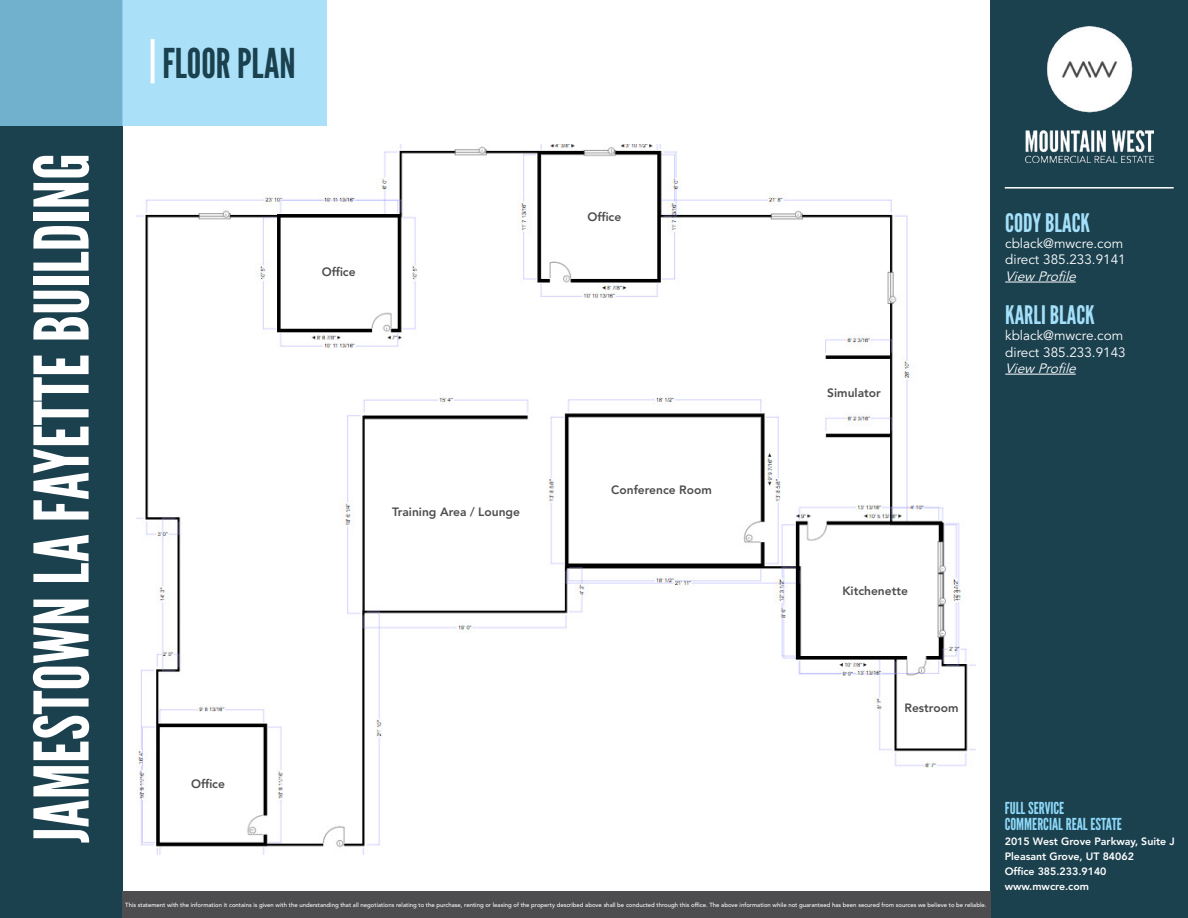
<style>
.page{position:relative;width:1188px;height:918px;background:#fff}
.page>*{position:absolute;margin:0;border:0;box-sizing:border-box;transform-origin:0 0}
.t1{font:75px "League Gothic";color:#fff}
.t2{font:40.95px "League Gothic";color:#1b404e}
.t3{font:25.5px "League Gothic";color:#a4e0f9}
.t4{font:16.5px/16.5px "League Gothic";color:#8ed8f8}
.t5{font:13.5px/16.2px "Avenir LT Std";color:#fff}
.t6{font:italic 13.5px "Avenir LT Std";color:#fff}
.t7{font:800 12px "Avenir LT Std";color:#4d4d4f}
.t8{font:800 10.65px/15px "Avenir LT Std";color:#fff}
.t9{font:500 6px "Avenir LT Std";color:#fff}
.s1{color:#fff}
</style>
<div class="page">
<img style="left:136px;top:144px;width:839px;height:710px">
<div style="left:0;top:0;width:122px;height:918px;background:#1b404e"></div>
<div style="left:0;top:0;width:122px;height:125px;background:#71b1cd"></div>
<div style="left:990px;top:0;width:198px;height:918px;background:#1b404e"></div>
<img style="left:1025px;top:27px;width:128px;height:135px">
<hr style="left:1005px;top:187px;width:169px;height:2px;background:#fff">
<div style="left:122px;top:891px;width:868px;height:27px;background:#4d4d4f"></div>
<hr style="left:1005px;top:282px;width:71px;height:1px;background:#fff">
<hr style="left:1005px;top:374px;width:71px;height:1px;background:#fff">
<div style="left:122px;top:0;width:204px;height:125px;background:#aae1f9"></div>
<h1 class="t1" style="left:17px;top:843px;width:692px;rotate:-90deg">JAMESTOWN LA FAYETTE BUILDING</h1>
<h2 class="t2" style="left:149px;top:39px;width:148px"><span class="s1">|</span> FLOOR PLAN</h2>
<h3 class="t7" style="left:322px;top:264px;width:35px">Office</h3>
<h3 class="t7" style="left:588px;top:209px;width:35px">Office</h3>
<h3 class="t7" style="left:392px;top:504px;width:130px">Training Area / Lounge</h3>
<h3 class="t7" style="left:611px;top:483px;width:102px">Conference Room</h3>
<h3 class="t7" style="left:827px;top:386px;width:55px">Simulator</h3>
<h3 class="t7" style="left:842px;top:584px;width:67px">Kitchenette</h3>
<h3 class="t3" style="left:1005px;top:208px;width:86px">CODY BLACK</h3>
<h3 class="t5" style="left:1005px;top:236px;width:122px">cblack@mwcre.com direct 385.233.9141</h3>
<h3 class="t6" style="left:1005px;top:268px;width:76px">View Profile</h3>
<h3 class="t3" style="left:1005px;top:300px;width:91px">KARLI BLACK</h3>
<h3 class="t5" style="left:1005px;top:328px;width:122px">kblack@mwcre.com direct 385.233.9143</h3>
<h3 class="t6" style="left:1005px;top:360px;width:76px">View Profile</h3>
<h3 class="t7" style="left:904px;top:700px;width:55px">Restroom</h3>
<h3 class="t7" style="left:191px;top:776px;width:35px">Office</h3>
<p class="t9" style="left:125px;top:901px;width:863px">This statement with the information it contains is given with the understanding that all negotiations relating to the purchase, renting or leasing of the property described above shall be conducted through this office. The above information while not guaranteed has been secured from sources we believe to be reliable.</p>
<h3 class="t4" style="left:1005px;top:800px;width:119px">FULL SERVICE<br>COMMERCIAL REAL ESTATE</h3>
<h3 class="t8" style="left:1005px;top:834px;width:172px">2015 West Grove Parkway, Suite J<br>Pleasant Grove, UT 84062<br>Office 385.233.9140 www.mwcre.com</h3>
</div>
